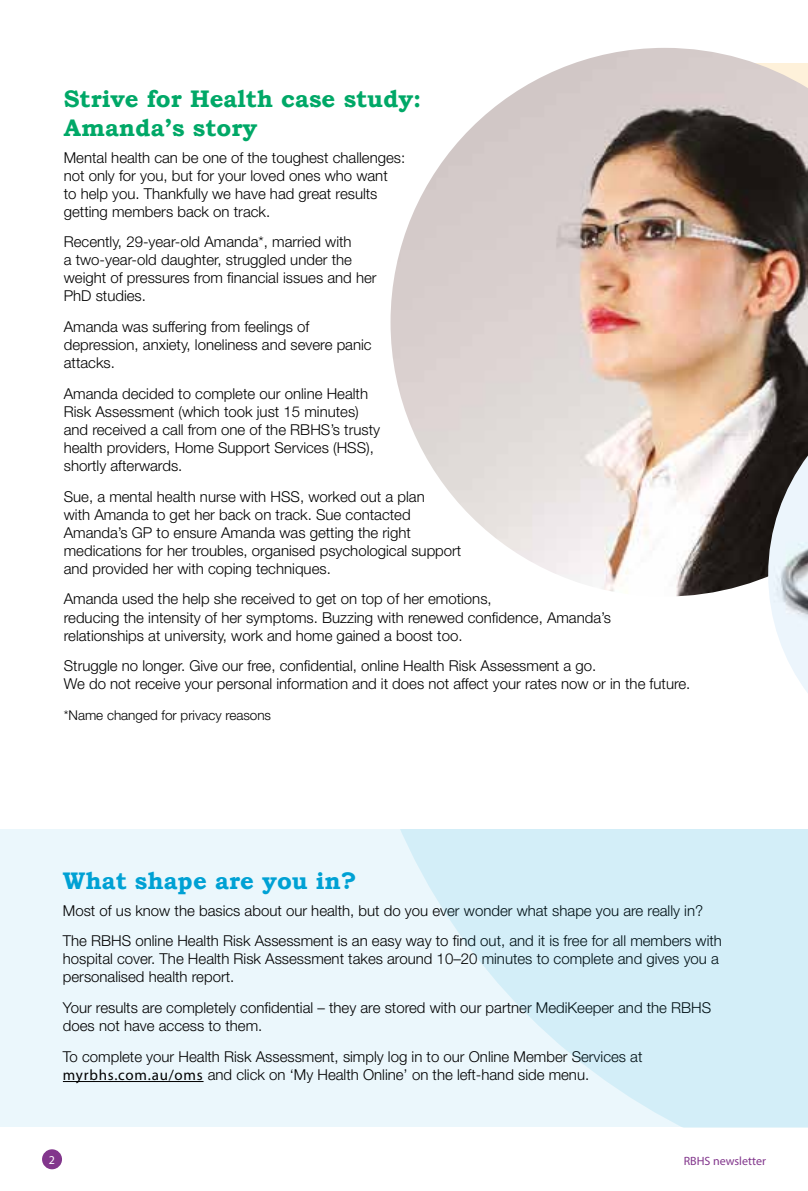
<style>
.page{position:relative;width:808px;height:1191px;background:#fff}
.page>*{position:absolute;margin:0;border:0;box-sizing:border-box;transform-origin:0 0}
.t1{font:700 24px/28.8px "Bookman Old Style";color:#00a867}
.t2{font:700 24px "Bookman Old Style";color:#00a1d4}
.t3{font:300 15px/18px "Helvetica Neue LT Std";color:#000}
.t4{font:300 13.5px "Helvetica Neue LT Std";color:#000}
.t5{font:12px "Myriad Pro";color:#82368c}
.t6{font:12px "Myriad Pro";color:#fff}
.s1{font-family:"Myriad Pro";font-weight:400}
</style>
<div class="page">
<div style="left:42px;top:1149px;width:20px;height:20px;background:#82368c;border-radius:50%"></div>
<div style="left:0;top:829px;width:808px;height:298px;background:#ebf7fc"></div>
<hr style="left:63px;top:1081px;width:141px;height:1px;background:#000">
<svg style="left:400px;top:829px;width:408px;height:298px;fill:#d3eef8"></svg>
<img style="left:390px;top:48px;width:418px;height:548px">
<img style="left:768px;top:455px;width:40px;height:238px">
<h1 class="t1" style="left:64px;top:84px;width:359px">Strive for Health case study:<br>Amanda’s story</h1>
<p class="t3" style="left:64px;top:148px;width:343px">Mental health can be one of the toughest challenges: not only for you, but for your loved ones who want<br>to help you. Thankfully we have had great results getting members back on track.</p>
<p class="t3" style="left:64px;top:233px;width:314px">Recently, 29-year-old Amanda*, married with<br>a two-year-old daughter, struggled under the weight of pressures from financial issues and her PhD studies.</p>
<p class="t3" style="left:64px;top:317px;width:309px">Amanda was suffering from feelings of depression, anxiety, loneliness and severe panic attacks.</p>
<p class="t3" style="left:64px;top:384px;width:318px">Amanda decided to complete our online Health Risk Assessment (which took just 15 minutes) and received a call from one of the RBHS’s trusty health providers, Home Support Services (HSS), shortly afterwards.</p>
<p class="t3" style="left:64px;top:487px;width:399px">Sue, a mental health nurse with HSS, worked out a plan<br>with Amanda to get her back on track. Sue contacted Amanda’s GP to ensure Amanda was getting the right medications for her troubles, organised psychological support and provided her with coping techniques.</p>
<p class="t3" style="left:64px;top:590px;width:549px">Amanda used the help she received to get on top of her emotions,<br>reducing the intensity of her symptoms. Buzzing with renewed confidence, Amanda’s relationships at university, work and home gained a boost too.</p>
<p class="t3" style="left:64px;top:656px;width:628px">Struggle no longer. Give our free, confidential, online Health Risk Assessment a go.<br>We do not receive your personal information and it does not affect your rates now or in the future.</p>
<p class="t4" style="left:64px;top:707px;width:209px">*Name changed for privacy reasons</p>
<h1 class="t2" style="left:63px;top:863px;width:295px">What shape are you in?</h1>
<p class="t3" style="left:63px;top:894px;width:661px;line-height:30.8px">Most of us know the basics about our health, but do you ever wonder what shape you are really in?<br>The RBHS online Health Risk Assessment is an easy way to find out, and it is free for all members with</p>
<p class="t3" style="left:63px;top:949px;width:657px">hospital cover. The Health Risk Assessment takes around 10–20 minutes to complete and gives you a personalised health report.</p>
<p class="t3" style="left:63px;top:998px;width:650px">Your results are completely confidential – they are stored with our partner MediKeeper and the RBHS does not have access to them.</p>
<p class="t3" style="left:63px;top:1047px;width:581px">To complete your Health Risk Assessment, simply log in to our Online Member Services at <span class="s1">myrbhs.com.au/oms</span> and click on ‘My Health Online’ on the left-hand side menu.</p>
<p class="t6" style="left:49px;top:1152px;width:8px">2</p>
<p class="t5" style="left:684px;top:1154px;width:84px">RBHS newsletter</p>
</div>
